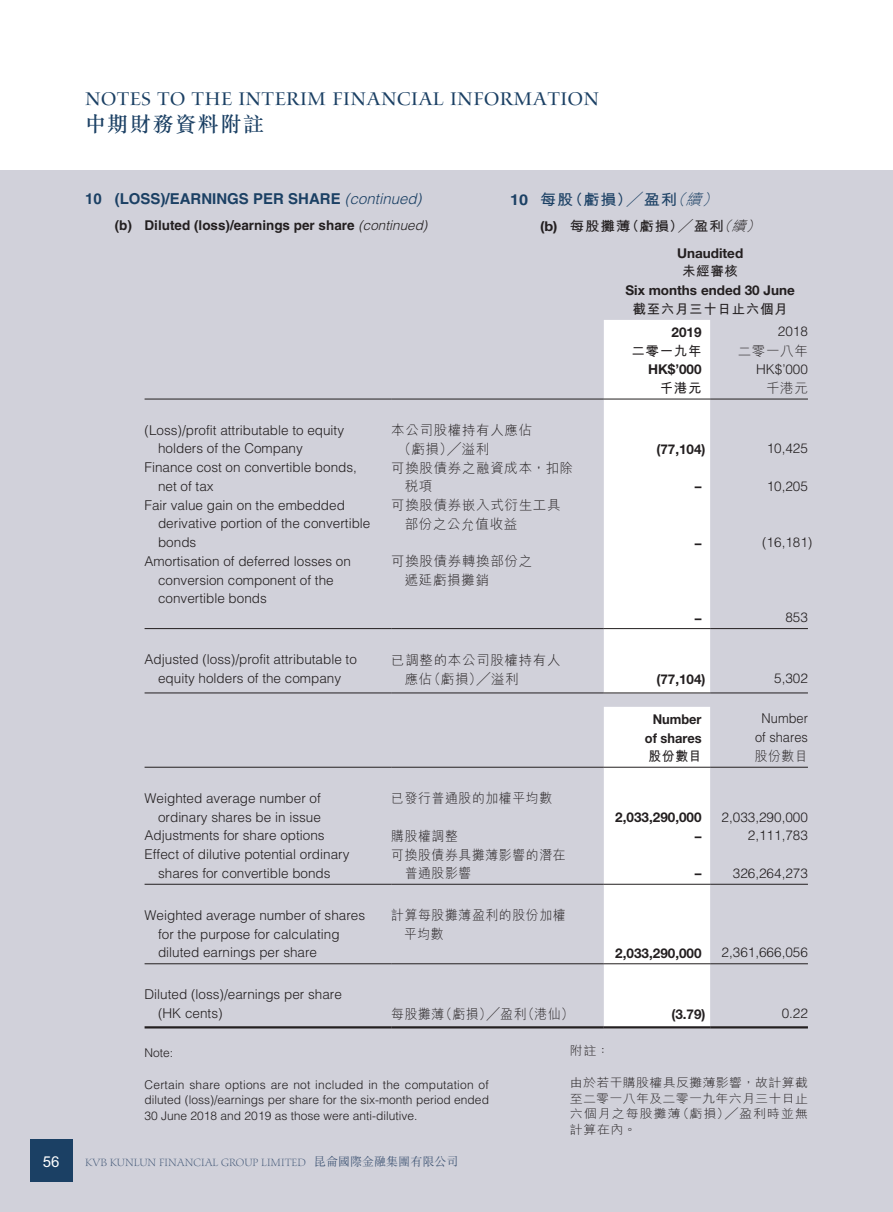
<style>
.page{position:relative;width:893px;height:1212px;background:#fff}
.page>*{position:absolute;margin:0;border:0;box-sizing:border-box;transform-origin:0 0}
.t1{font:21px "Waters Titling Pro";letter-spacing:.025em;color:#1b4064}
.t2{font:500 21px "M Sung HK";letter-spacing:.075em;color:#1b4064}
.t3{font:700 15px "Helvetica LT Std";color:#1b4064}
.t4{font:700 15px "M Hei HK";color:#1b4064;scale:1.08 1}
.t5{font:700 15px "M Hei HK";color:#fff}
.t6{font:300 13.5px/18.8px "Helvetica LT Std";color:#231f20}
.t7{font:300 13.5px/18.8px "M Hei HK";letter-spacing:.05em;color:#231f20}
.t8{font:700 13.5px "Helvetica Neue LT Std";color:#231f20}
.t9{font:300 13.5px/18.8px "M Hei HK";letter-spacing:.05em;color:#231f20;scale:.95 1}
.t10{font:700 13.5px "Helvetica LT Std";color:#231f20}
.t11{font:700 13.5px "M Hei HK";letter-spacing:.05em;color:#231f20}
.t12{font:700 13.5px "M Hei HK";letter-spacing:.05em;color:#231f20;scale:1.08 1}
.t13{font:700 13.5px/18.8px "Helvetica Neue LT Std";color:#231f20;text-align:center;scale:.95 1}
.t14{font:300 13.5px/18.8px "Helvetica LT Std";color:#231f20;text-align:center;scale:.95 1}
.t15{font:700 13.5px "M Hei HK";letter-spacing:.05em;color:#231f20;scale:.95 1}
.t16{font:300 12px/15.8px "Helvetica LT Std";color:#231f20;text-align:justify}
.t17{font:300 12px/15.8px "M Hei HK";letter-spacing:.025em;color:#231f20;text-align:justify;scale:1.08 1}
.t18{font:300 12px "Waters Titling Pro";color:#3c5272}
.s1{font-weight:300;font-style:italic}
.s2{font-family:"Helvetica LT Std"}
.s3{font-family:"Helvetica Neue LT Std"}
.s4{font-family:"Helvetica Neue LT Std";font-weight:700}
.s5{font-family:"M Sung HK"}
</style>
<div class="page">
<div style="left:0;top:170px;width:892px;height:1042px;background:#d1d1da"></div>
<div style="left:30px;top:1140px;width:42px;height:42px;background:#1b4064"></div>
<div style="left:604px;top:320px;width:106px;height:372px;background:#fff"></div>
<hr style="left:145px;top:399px;width:246px;height:1px;background:#231f20">
<hr style="left:391px;top:399px;width:213px;height:1px;background:#231f20">
<hr style="left:604px;top:399px;width:106px;height:1px;background:#231f20">
<hr style="left:710px;top:399px;width:98px;height:1px;background:#231f20">
<hr style="left:145px;top:628px;width:246px;height:1px;background:#231f20">
<hr style="left:391px;top:628px;width:213px;height:1px;background:#231f20">
<hr style="left:604px;top:628px;width:106px;height:1px;background:#231f20">
<hr style="left:710px;top:628px;width:98px;height:1px;background:#231f20">
<hr style="left:145px;top:692px;width:246px;height:1px;background:#231f20">
<hr style="left:391px;top:692px;width:213px;height:1px;background:#231f20">
<hr style="left:604px;top:692px;width:106px;height:1px;background:#231f20">
<hr style="left:710px;top:692px;width:98px;height:1px;background:#231f20">
<div style="left:604px;top:707px;width:106px;height:319px;background:#fff"></div>
<hr style="left:145px;top:767px;width:246px;height:1px;background:#231f20">
<hr style="left:391px;top:767px;width:213px;height:1px;background:#231f20">
<hr style="left:604px;top:767px;width:106px;height:1px;background:#231f20">
<hr style="left:710px;top:767px;width:98px;height:1px;background:#231f20">
<hr style="left:145px;top:884px;width:246px;height:1px;background:#231f20">
<hr style="left:391px;top:884px;width:213px;height:1px;background:#231f20">
<hr style="left:604px;top:884px;width:106px;height:1px;background:#231f20">
<hr style="left:710px;top:884px;width:98px;height:1px;background:#231f20">
<hr style="left:145px;top:963px;width:246px;height:1px;background:#231f20">
<hr style="left:391px;top:963px;width:213px;height:1px;background:#231f20">
<hr style="left:604px;top:963px;width:106px;height:1px;background:#231f20">
<hr style="left:710px;top:963px;width:98px;height:1px;background:#231f20">
<hr style="left:145px;top:1026px;width:246px;height:2px;background:#231f20">
<hr style="left:391px;top:1026px;width:213px;height:2px;background:#231f20">
<hr style="left:604px;top:1026px;width:106px;height:2px;background:#231f20">
<hr style="left:710px;top:1026px;width:98px;height:2px;background:#231f20">
<h1 class="t1" style="left:85px;top:87px;width:516px">NOTES TO THE INTERIM FINANCIAL INFORMATION</h1>
<h1 class="t2" style="left:85px;top:109px;width:181px">中期財務資料附註</h1>
<p class="t3" style="left:85px;top:189px;width:338px">10 (LOSS)/EARNINGS PER SHARE <span class="s1">(continued)</span></p>
<p class="t10" style="left:115px;top:217px;width:314px">(b) Diluted (loss)/earnings per share <span class="s1">(continued)</span></p>
<p class="t4" style="left:510px;top:188px;width:199px"><span class="s2">10</span> 每股（虧損）╱盈利<span class="s1">（續）</span></p>
<p class="t12" style="left:540px;top:216px;width:210px"><span class="s3">(b)</span> 每股攤薄（虧損）╱盈利<span class="s1">（續）</span></p>
<p class="t8" style="left:677px;top:244px;width:68px">Unaudited</p>
<p class="t11" style="left:682px;top:262px;width:58px">未經審核</p>
<p class="t8" style="left:625px;top:282px;width:171px">Six months ended 30 June</p>
<p class="t11" style="left:632px;top:299px;width:157px">截至六月三十日止六個月</p>
<p class="t8" style="left:672px;top:324px;width:32px">2019</p>
<p class="t6" style="left:778px;top:322px;width:32px">2018</p>
<p class="t11" style="left:631px;top:341px;width:72px">二零一九年</p>
<p class="t7" style="left:738px;top:341px;width:72px">二零一八年</p>
<p class="t8" style="left:648px;top:361px;width:55px">HK$’000</p>
<p class="t6" style="left:756px;top:360px;width:53px">HK$’000</p>
<p class="t11" style="left:660px;top:378px;width:43px">千港元</p>
<p class="t7" style="left:766px;top:378px;width:43px">千港元</p>
<p class="t6" style="left:158px;top:420px;width:188px;text-indent:-14px">(Loss)/profit attributable to equity holders of the Company</p>
<p class="t7" style="left:398px;top:420px;width:136px;text-indent:-7px">本公司股權持有人應佔（虧損）╱溢利</p>
<p class="t6" style="left:158px;top:458px;width:200px;text-indent:-14px">Finance cost on convertible bonds, net of tax</p>
<p class="t7" style="left:405px;top:458px;width:170px;text-indent:-14px">可換股債券之融資成本，扣除稅項</p>
<p class="t6" style="left:158px;top:495px;width:214px;text-indent:-14px">Fair value gain on the embedded derivative portion of the convertible bonds</p>
<p class="t7" style="left:405px;top:495px;width:157px;text-indent:-14px">可換股債券嵌入式衍生工具部份之公允值收益</p>
<p class="t6" style="left:158px;top:552px;width:194px;text-indent:-14px">Amortisation of deferred losses on conversion component of the convertible bonds</p>
<p class="t7" style="left:405px;top:552px;width:129px;text-indent:-14px">可換股債券轉換部份之遞延虧損攤銷</p>
<p class="t6" style="left:145px;top:650px;width:214px;text-align:center">Adjusted (loss)/profit attributable to equity holders of the company</p>
<p class="t7" style="left:405px;top:650px;width:157px;text-indent:-14px">已調整的本公司股權持有人應佔（虧損）╱溢利</p>
<p class="t6" style="left:145px;top:788px;width:178px;text-align:right">Weighted average number of ordinary shares be in issue</p>
<p class="t9" style="left:391px;top:788px;width:171px">已發行普通股的加權平均數</p>
<p class="t8" style="left:656px;top:441px;width:51px">(77,104)</p>
<p class="t6" style="left:767px;top:439px;width:43px">10,425</p>
<p class="t8" style="left:695px;top:478px;width:8px">–</p>
<p class="t6" style="left:767px;top:477px;width:43px">10,205</p>
<p class="t8" style="left:695px;top:534px;width:8px">–</p>
<p class="t6" style="left:762px;top:533px;width:52px">(16,181)</p>
<p class="t8" style="left:695px;top:609px;width:8px">–</p>
<p class="t6" style="left:785px;top:608px;width:24px">853</p>
<p class="t8" style="left:656px;top:670px;width:51px">(77,104)</p>
<p class="t6" style="left:774px;top:669px;width:35px">5,302</p>
<p class="t13" style="left:645px;top:709px;width:61px">Number of shares</p>
<p class="t14" style="left:755px;top:709px;width:57px">Number of shares</p>
<p class="t15" style="left:648px;top:746px;width:58px">股份數目</p>
<p class="t9" style="left:755px;top:746px;width:58px">股份數目</p>
<p class="t8" style="left:615px;top:809px;width:88px">2,033,290,000</p>
<p class="t6" style="left:722px;top:807px;width:88px">2,033,290,000</p>
<p class="t6" style="left:145px;top:826px;width:182px">Adjustments for share options</p>
<p class="t9" style="left:391px;top:826px;width:72px">購股權調整</p>
<p class="t8" style="left:695px;top:828px;width:8px">–</p>
<p class="t6" style="left:748px;top:826px;width:62px">2,111,783</p>
<p class="t6" style="left:145px;top:845px;width:206px;text-align:center">Effect of dilutive potential ordinary shares for convertible bonds</p>
<p class="t9" style="left:405px;top:845px;width:171px;text-indent:-14px">可換股債券具攤薄影響的潛在普通股影響</p>
<p class="t6" style="left:695px;top:863px;width:115px"><span class="s4">–</span> 326,264,273</p>
<p class="t6" style="left:158px;top:905px;width:209px;text-indent:-14px">Weighted average number of shares for the purpose for calculating diluted earnings per share</p>
<p class="t9" style="left:404px;top:905px;width:172px;text-indent:-13px">計算每股攤薄盈利的股份加權平均數</p>
<p class="t8" style="left:615px;top:945px;width:88px">2,033,290,000</p>
<p class="t6" style="left:722px;top:943px;width:88px">2,361,666,056</p>
<p class="t6" style="left:158px;top:985px;width:185px;text-indent:-14px">Diluted (loss)/earnings per share (HK cents)</p>
<p class="t9" style="left:391px;top:1004px;width:194px">每股攤薄（虧損）╱盈利（港仙）</p>
<p class="t8" style="left:671px;top:1005px;width:36px">(3.79)</p>
<p class="t6" style="left:782px;top:1004px;width:28px">0.22</p>
<p class="t16" style="left:145px;top:1045px;width:30px">Note:</p>
<p class="t16" style="left:145px;top:1076px;width:346px">Certain share options are not included in the computation of diluted (loss)/earnings per share for the six-month period ended 30 June 2018 and 2019 as those were anti-dilutive.</p>
<p class="t5" style="left:43px;top:1150px;width:18px">56</p>
<p class="t18" style="left:85px;top:1156px;width:375px">KVB KUNLUN FINANCIAL GROUP LIMITED <span class="s5">昆侖國際金融集團有限公司</span></p>
<p class="t17" style="left:570px;top:1042px;width:38px">附註：</p>
<p class="t17" style="left:570px;top:1074px;width:222px">由於若干購股權具反攤薄影響，故計算截至二零一八年及二零一九年六月三十日止六個月之每股攤薄（虧損）╱盈利時並無計算在內。</p>
</div>
